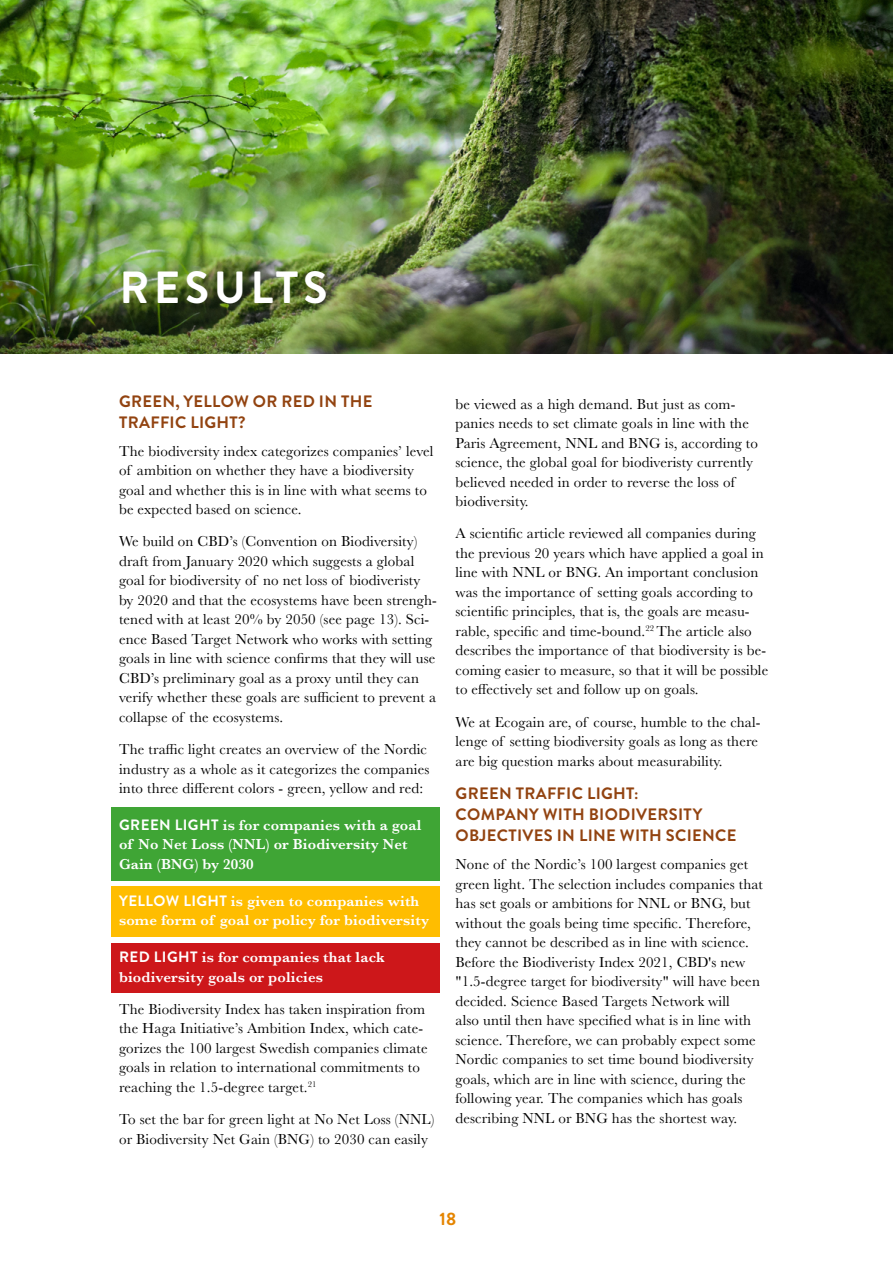
<style>
.page{position:relative;width:893px;height:1263px;background:#fff}
.page>*{position:absolute;margin:0;border:0;box-sizing:border-box;transform-origin:0 0}
.t1{font:700 45px "Brandon Grotesque";letter-spacing:.1em;color:#fff}
.t2{font:700 18px "Brandon Grotesque";color:#e58500}
.t3{font:700 16.5px/21px "Brandon Grotesque";letter-spacing:.02em;color:#924310}
.t4{font:15px/19.5px "Baskerville";letter-spacing:.01em;color:#000}
.t5{font:600 15px/19.5px "Baskerville";letter-spacing:.01em;color:#fff}
.s1{font-family:"Brandon Grotesque";font-weight:700}
</style>
<div class="page">
<img style="left:0;top:0;width:893px;height:353px">
<div style="left:111px;top:887px;width:329px;height:50px;background:#ffbd00"></div>
<div style="left:111px;top:807px;width:329px;height:74px;background:#3fa535"></div>
<div style="left:111px;top:944px;width:329px;height:49px;background:#cd171a"></div>
<h1 class="t1" style="left:119px;top:256px;width:210px">RESULTS</h1>
<p class="t3" style="left:119px;top:391px;width:255px">GREEN, YELLOW OR RED IN THE<br>TRAFFIC LIGHT?</p>
<p class="t4" style="left:119px;top:441px;width:316px">The biodiversity index categorizes companies’ level of ambition on whether they have a biodiversity goal and whether this is in line with what seems to be expected based on science.</p>
<p class="t4" style="left:119px;top:532px;width:319px">We build on CBD’s (Convention on Biodiversity) draft from January 2020 which suggests a global goal for biodiversity of no net loss of biodiveristy by 2020 and that the ecosystems have been strengh&shy;tened with at least 20% by 2050 (see page 13). Sci&shy;ence Based Target Network who works with setting goals in line with science confirms that they will use CBD’s preliminary goal as a proxy until they can verify whether these goals are sufficient to prevent a collapse of the ecosystems.</p>
<p class="t4" style="left:119px;top:740px;width:312px">The traffic light creates an overview of the Nordic industry as a whole as it categorizes the companies into three different colors - green, yellow and red:</p>
<p class="t5" style="left:119px;top:815px;width:304px"><span class="s1">GREEN LIGHT</span> is for companies with a goal of No Net Loss (NNL) or Biodiversity Net<br>Gain (BNG) by 2030</p>
<p class="t5" style="left:119px;top:891px;width:311px"><span class="s1">YELLOW LIGHT</span> is given to companies with some form of goal or policy for biodiversity</p>
<p class="t5" style="left:119px;top:947px;width:267px"><span class="s1">RED LIGHT</span> is for companies that lack biodiversity goals or policies</p>
<p class="t4" style="left:119px;top:999px;width:310px">The Biodiversity Index has taken inspiration from the Haga Initiative’s Ambition Index, which cate&shy;gorizes the 100 largest Swedish companies climate goals in relation to international commitments to reaching the 1.5-degree target.<sup>21</sup></p>
<p class="t4" style="left:119px;top:1110px;width:317px">To set the bar for green light at No Net Loss (NNL) or Biodiversity Net Gain (BNG) to 2030 can easily</p>
<p class="t4" style="left:455px;top:394px;width:304px">be viewed as a high demand. But just as com&shy;panies needs to set climate goals in line with the Paris Agreement, NNL and BNG is, according to science, the global goal for biodiveristy currently believed needed in order to reverse the loss of biodiversity.</p>
<p class="t4" style="left:455px;top:524px;width:314px">A scientific article reviewed all companies during the previous 20 years which have applied a goal in line with NNL or BNG. An important conclusion was the importance of setting goals according to scientific principles, that is, the goals are measu&shy;rable, specific and time-bound.<sup>22</sup> The article also describes the importance of that biodiversity is be&shy;coming easier to measure, so that it will be possible to effectively set and follow up on goals.</p>
<p class="t4" style="left:455px;top:712px;width:307px">We at Ecogain are, of course, humble to the chal&shy;lenge of setting biodiversity goals as long as there are big question marks about measurability.</p>
<p class="t3" style="left:456px;top:783px;width:283px">GREEN TRAFFIC LIGHT:<br>COMPANY WITH BIODIVERSITY<br>OBJECTIVES IN LINE WITH SCIENCE</p>
<p class="t4" style="left:455px;top:855px;width:309px">None of the Nordic’s 100 largest companies get green light. The selection includes companies that has set goals or ambitions for NNL or BNG, but without the goals being time specific. Therefore, they cannot be described as in line with science.<br>Before the Biodiveristy Index 2021, CBD's new "1.5-degree target for biodiversity" will have been decided. Science Based Targets Network will<br>also until then have specified what is in line with science. Therefore, we can probably expect some Nordic companies to set time bound biodiversity goals, which are in line with science, during the following year. The companies which has goals describing NNL or BNG has the shortest way.</p>
<p class="t2" style="left:440px;top:1206px;width:18px">18</p>
</div>
